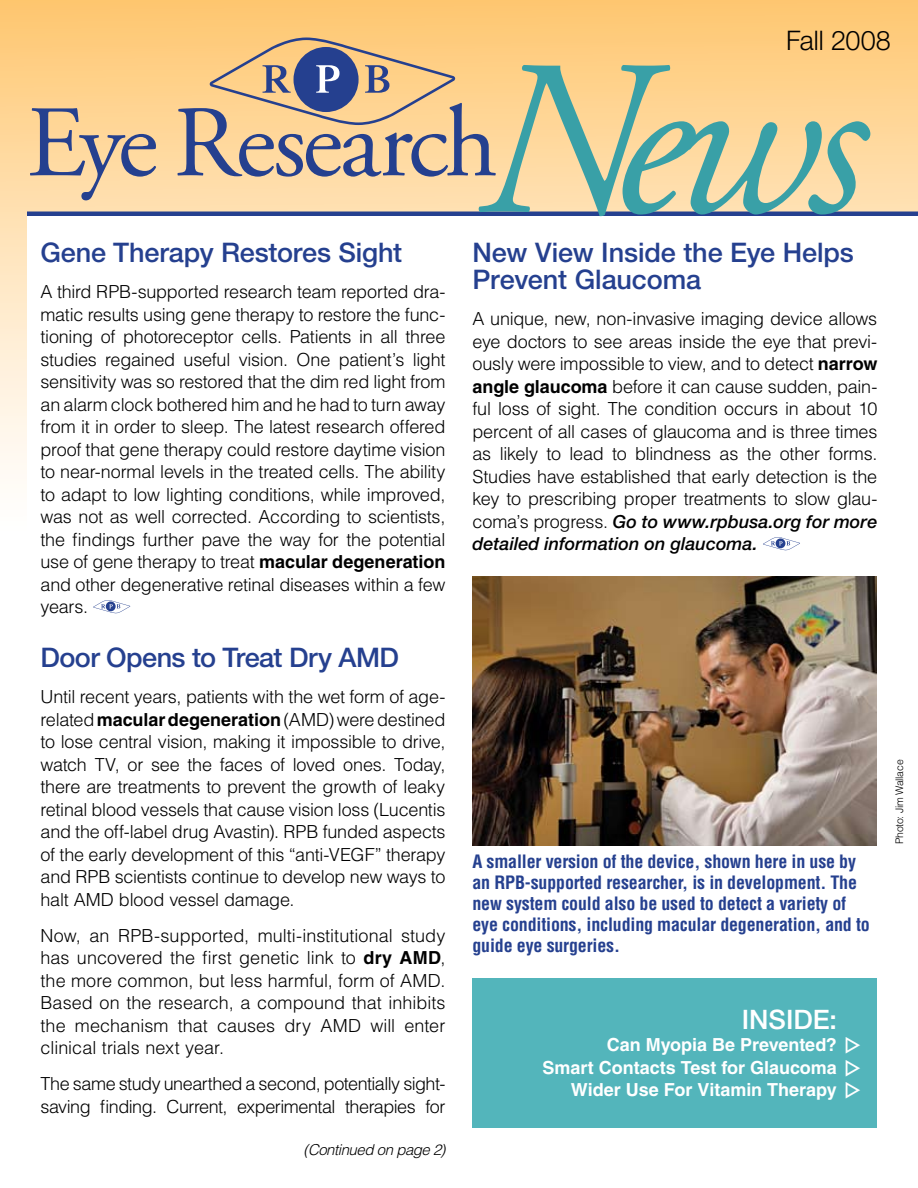
<style>
.page{position:relative;width:918px;height:1188px;background:#fff}
.page>*{position:absolute;margin:0;border:0;box-sizing:border-box;transform-origin:0 0}
.t1{font:italic 220.95px "Adobe Garamond Pro";color:#39a0a7}
.t2{font:101.1px "Adobe Garamond";letter-spacing:-.03em;color:#25408f}
.t3{font:500 27px/27px "Helvetica Neue LT Std";letter-spacing:-.005em;color:#25408f}
.t4{font:300 27px "Helvetica Neue LT Std";letter-spacing:-.005em;color:#000}
.t5{font:500 26.85px "Helvetica Neue LT Std";color:#fff}
.t6{font:300 18px/22.5px "Helvetica LT Std";letter-spacing:-.015em;color:#000;text-align:justify}
.t7{font:700 condensed 18px/21px "Helvetica LT Std";letter-spacing:-.01em;color:#25408f}
.t8{font:700 18px/22.5px "Helvetica LT Std";color:#fff;text-align:right}
.t9{font:italic 500 18px/22.5px "Helvetica Neue";color:#000}
.t10{font:18px "Geometric Arrows";color:#fff}
.t11{font:italic 300 15px "Helvetica LT Std";letter-spacing:-.03em;color:#000}
.t12{font:300 10.5px "Helvetica LT Std";letter-spacing:-.02em;color:#000}
.s1{font-weight:700}
.s2{font-family:"Helvetica LT Std";font-weight:300;font-style:normal}
</style>
<div class="page">
<svg style="left:0;top:0;width:918px;height:475px;background:#fed494"></svg>
<div style="left:27px;top:215px;width:891px;height:973px;background:#fff"></div>
<hr style="left:27px;top:212px;width:891px;height:4px;background:#25408f">
<svg style="left:210px;top:38px;width:245px;height:87px;background:#caae8c"></svg>
<img style="left:472px;top:577px;width:404px;height:268px">
<div style="left:472px;top:978px;width:406px;height:150px;background:#53b5bb"></div>
<svg style="left:93px;top:600px;width:37px;height:13px"></svg>
<svg style="left:763px;top:537px;width:37px;height:13px"></svg>
<h3 class="t4" style="left:786px;top:24px;width:107px">Fall 2008</h3>
<h1 class="t1" style="left:479px;top:9px;width:388px">News</h1>
<h2 class="t2" style="left:27px;top:89px;width:472px">Eye Research</h2>
<h3 class="t3" style="left:40px;top:239px;width:363px">Gene Therapy Restores Sight</h3>
<p class="t6" style="left:40px;top:280px;width:406px">A third RPB-supported research team reported dra&shy;matic results using gene therapy to restore the func&shy;tioning of photoreceptor cells. Patients in all three studies regained useful vision. One patient’s light sensitivity was so restored that the dim red light from an alarm clock bothered him and he had to turn away from it in order to sleep. The latest research offered proof that gene therapy could restore daytime vision to near-normal levels in the treated cells. The ability to adapt to low lighting conditions, while improved, was not as well corrected. According to scientists, the findings further pave the way for the potential use of gene therapy to treat <span class="s1">macular degeneration </span>and other degenerative retinal diseases within a few years.</p>
<h3 class="t3" style="left:40px;top:644px;width:357px">Door Opens to Treat Dry AMD</h3>
<p class="t6" style="left:40px;top:685px;width:406px">Until recent years, patients with the wet form of age&shy;related <span class="s1">macular degeneration</span> (AMD) were destined to lose central vision, making it impossible to drive, watch TV, or see the faces of loved ones. Today, there are treatments to prevent the growth of leaky retinal blood vessels that cause vision loss (Lucentis and the off-label drug Avastin). RPB funded aspects of the early development of this “anti-VEGF” therapy and RPB scientists continue to develop new ways to halt AMD blood vessel damage.</p>
<p class="t6" style="left:40px;top:924px;width:406px">Now, an RPB-supported, multi-institutional study has uncovered the first genetic link to <span class="s1">dry AMD</span>, the more common, but less harmful, form of AMD.<br>Based on the research, a compound that inhibits the mechanism that causes dry AMD will enter clinical trials next year.</p>
<p class="t6" style="left:40px;top:1072px;width:406px">The same study unearthed a second, potentially sight&shy;saving finding. Current, experimental therapies for</p>
<p class="t11" style="left:303px;top:1140px;width:144px">(Continued on page 2)</p>
<h3 class="t3" style="left:472px;top:239px;width:383px">New View Inside the Eye Helps<br>Prevent Glaucoma</h3>
<p class="t6" style="left:472px;top:307px;width:406px">A unique, new, non-invasive imaging device allows eye doctors to see areas inside the eye that previ&shy;ously were impossible to view, and to detect <span class="s1">narrow angle glaucoma</span> before it can cause sudden, pain&shy;ful loss of sight. The condition occurs in about 10 percent of all cases of glaucoma and is three times as likely to lead to blindness as the other forms.<br>Studies have established that early detection is the key to prescribing proper treatments to slow glau-</p>
<p class="t9" style="left:472px;top:510px;width:406px"><span class="s2">coma’s progress.</span> Go to www.rpbusa.org for more detailed information on glaucoma.</p>
<p class="t7" style="left:472px;top:851px;width:399px">A smaller version of the device, shown here in use by an RPB-supported researcher, is in development. The new system could also be used to detect a variety of eye conditions, including macular degeneration, and to guide eye surgeries.</p>
<h3 class="t5" style="left:742px;top:1003px;width:97px">Inside:</h3>
<p class="t8" style="left:543px;top:1033px;width:296px">Can Myopia Be Prevented?<br>Smart Contacts Test for Glaucoma<br>Wider Use For Vitamin Therapy</p>
<p class="t10" style="left:863px;top:1036px;width:65px;rotate:90deg">p p p</p>
<p class="t12" style="left:893px;top:844px;width:86px;rotate:-90deg">Photo: Jim Wallace</p>
</div>
